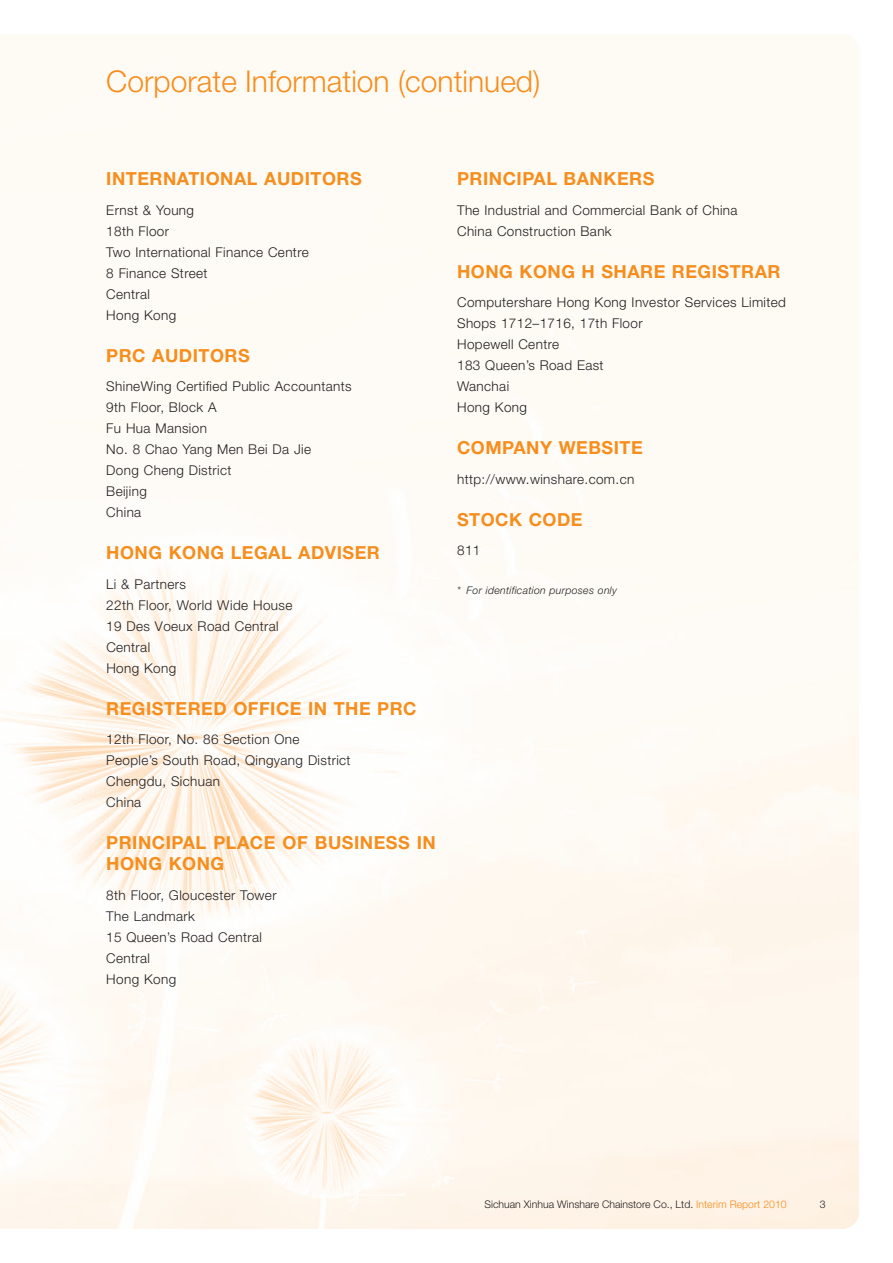
<style>
.page{position:relative;width:893px;height:1263px;background:#fff}
.page>*{position:absolute;margin:0;border:0;box-sizing:border-box;transform-origin:0 0}
.t1{font:300 30px "Helvetica Neue LT Std";color:#f68e1e}
.t2{font:700 18px/21px "Helvetica Neue LT Std";letter-spacing:.03em;color:#f68e1e}
.t3{font:300 13.5px/21px "Helvetica Neue LT Std";letter-spacing:.03em;color:#231f20}
.t4{font:300 10.5px "Helvetica Neue LT Std";color:#231f20}
.t5{font:italic 300 10.5px "Helvetica Neue LT Std";letter-spacing:.03em;color:#231f20}
.s1{color:#f68e1e}
</style>
<div class="page">
<img style="left:0;top:34px;width:859px;height:1195px">
<h1 class="t1" style="left:106px;top:63px;width:436px">Corporate Information (continued)</h1>
<h2 class="t2" style="left:106px;top:168px;width:257px">INTERNATIONAL AUDITORS</h2>
<p class="t3" style="left:106px;top:199px;width:204px">Ernst &amp; Young<br>18th Floor<br>Two International Finance Centre<br>8 Finance Street<br>Central<br>Hong Kong</p>
<h2 class="t2" style="left:106px;top:344px;width:145px">PRC AUDITORS</h2>
<p class="t3" style="left:106px;top:375px;width:247px">ShineWing Certified Public Accountants<br>9th Floor, Block A<br>Fu Hua Mansion<br>No. 8 Chao Yang Men Bei Da Jie<br>Dong Cheng District<br>Beijing<br>China</p>
<h2 class="t2" style="left:106px;top:542px;width:275px">HONG KONG LEGAL ADVISER</h2>
<p class="t3" style="left:106px;top:573px;width:188px">Li &amp; Partners<br>22th Floor, World Wide House<br>19 Des Voeux Road Central<br>Central<br>Hong Kong</p>
<h2 class="t2" style="left:106px;top:697px;width:312px">REGISTERED OFFICE IN THE PRC</h2>
<p class="t3" style="left:106px;top:728px;width:246px">12th Floor, No. 86 Section One<br>People’s South Road, Qingyang District<br>Chengdu, Sichuan<br>China</p>
<h2 class="t2" style="left:106px;top:832px;width:331px">PRINCIPAL PLACE OF BUSINESS IN<br>HONG KONG</h2>
<p class="t3" style="left:106px;top:884px;width:172px">8th Floor, Gloucester Tower<br>The Landmark<br>15 Queen’s Road Central<br>Central<br>Hong Kong</p>
<h2 class="t2" style="left:457px;top:168px;width:199px">PRINCIPAL BANKERS</h2>
<p class="t3" style="left:457px;top:199px;width:282px">The Industrial and Commercial Bank of China<br>China Construction Bank</p>
<h2 class="t2" style="left:457px;top:260px;width:325px">HONG KONG H SHARE REGISTRAR</h2>
<p class="t3" style="left:457px;top:291px;width:330px">Computershare Hong Kong Investor Services Limited<br>Shops 1712–1716, 17th Floor<br>Hopewell Centre<br>183 Queen’s Road East<br>Wanchai<br>Hong Kong</p>
<h2 class="t2" style="left:457px;top:437px;width:187px">COMPANY WEBSITE</h2>
<p class="t3" style="left:457px;top:468px;width:179px">http://www.winshare.com.cn</p>
<h2 class="t2" style="left:457px;top:508px;width:127px">STOCK CODE</h2>
<p class="t3" style="left:457px;top:539px;width:25px">811</p>
<p class="t5" style="left:457px;top:584px;width:161px">* For identification purposes only</p>
<p class="t4" style="left:485px;top:1198px;width:304px">Sichuan Xinhua Winshare Chainstore Co., Ltd. <span class="s1">Interim Report 2010</span></p>
<p class="t4" style="left:820px;top:1198px;width:7px">3</p>
</div>
